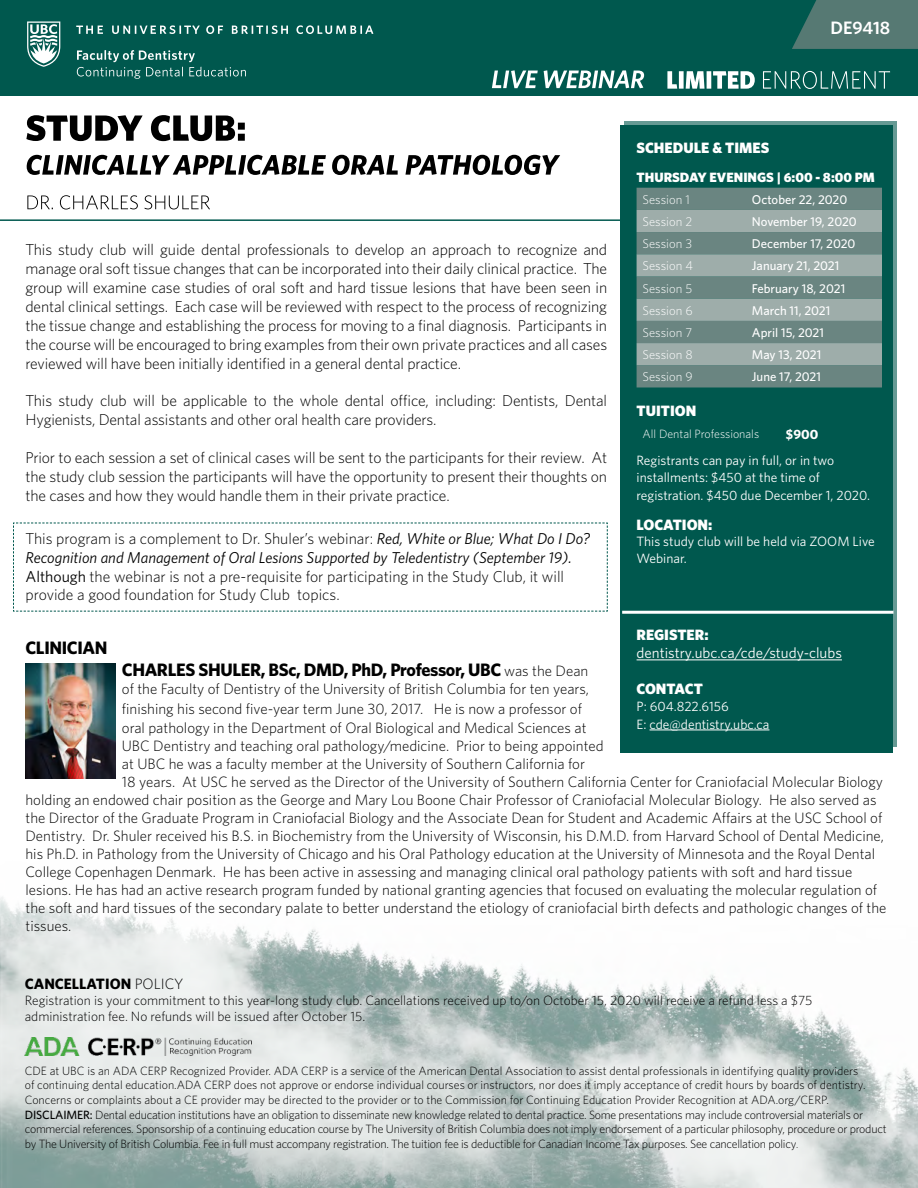
<style>
.page{position:relative;width:918px;height:1188px;background:#fff}
.page>*{position:absolute;margin:0;border:0;box-sizing:border-box;transform-origin:0 0}
.t1{font:700 18px "Whitney";letter-spacing:-.02em;color:#000}
.t2{font:600 18px "Whitney";color:#fff}
.t3{font:300 15.75px/18.9px "Whitney";letter-spacing:-.01em;color:#000;text-align:justify}
.t4{font:300 15px/19.5px "Whitney";color:#000}
.t5{font:900 15px "Whitney";color:#fff}
.t6{font:15px "Whitney";color:#fff}
.t7{font:700 15px "Whitney";color:#000}
.t8{font:300 13.5px/16.2px "Whitney";color:#000}
.t9{font:13.5px/16.2px "Whitney";color:#fff}
.t10{font:900 13.5px "Whitney";color:#fff}
.t11{font:700 13.5px "Whitney";color:#fff}
.t12{font:500 12.75px "Whitney";color:#fff}
.t13{font:300 12.75px "Whitney";color:#fff}
.t14{font:300 12px/14.5px "Whitney";letter-spacing:-.02em;color:#000}
.t15{font:300 12px "Whitney";color:#fff}
.s1{font-weight:400;font-style:italic}
.s2{font-weight:400}
.s3{font-weight:300;font-size:15px}
.s4{font-weight:300}
.s5{font-weight:500}
.s6{font-size:10.5px}
</style>
<div class="page">
<hr style="left:0;top:219px;width:640px;height:2px;background:#00584e">
<img style="left:0;top:897px;width:918px;height:291px">
<div style="left:0;top:0;width:918px;height:96px;background:#00584e"></div>
<svg style="left:27px;top:22px;width:33px;height:45px"></svg>
<svg style="left:76px;top:25px;width:297px;height:9px"></svg>
<svg style="left:77px;top:50px;width:169px;height:29px"></svg>
<svg style="left:667px;top:71px;width:223px;height:18px"></svg>
<svg style="left:792px;top:0;width:126px;height:49px;background:#4d756f"></svg>
<img style="left:26px;top:664px;width:89px;height:114px">
<img style="left:25px;top:1037px;width:226px;height:19px">
<svg style="left:27px;top:155px;width:533px;height:20px"></svg>
<svg style="left:26px;top:115px;width:219px;height:26px"></svg>
<svg style="left:27px;top:195px;width:183px;height:15px"></svg>
<div style="left:625px;top:121px;width:272px;height:626px;background:#669a94"></div>
<div style="left:621px;top:125px;width:272px;height:628px;background:#00584e"></div>
<hr style="left:637px;top:660px;width:205px;height:1px;background:#fff">
<hr style="left:650px;top:730px;width:119px;height:1px;background:#fff">
<div style="left:637px;top:188px;width:245px;height:199px;background:#6a8581"></div>
<svg style="left:637px;top:210px;width:245px;height:155px;background:#879b98"></svg>
<hr style="left:622px;top:611px;width:271px;height:3px;background:#fff">
<svg style="left:13px;top:522px;width:595px;height:90px"></svg>
<svg style="left:492px;top:70px;width:152px;height:18px"></svg>
<p class="t2" style="left:831px;top:15px;width:61px">DE9418</p>
<p class="t5" style="left:637px;top:138px;width:134px">SCHEDULE &amp; TIMES</p>
<p class="t10" style="left:637px;top:168px;width:240px">THURSDAY EVENINGS | 6:00 - 8:00 PM</p>
<p class="t13" style="left:643px;top:191px;width:49px">Session 1</p>
<p class="t12" style="left:752px;top:191px;width:97px">October 22, 2020</p>
<p class="t13" style="left:643px;top:213px;width:51px">Session 2</p>
<p class="t12" style="left:752px;top:213px;width:106px">November 19, 2020</p>
<p class="t13" style="left:643px;top:235px;width:51px">Session 3</p>
<p class="t12" style="left:752px;top:235px;width:105px">December 17, 2020</p>
<p class="t13" style="left:643px;top:258px;width:52px">Session 4</p>
<p class="t12" style="left:752px;top:258px;width:89px">January 21, 2021</p>
<p class="t13" style="left:643px;top:280px;width:51px">Session 5</p>
<p class="t12" style="left:752px;top:280px;width:95px">February 18, 2021</p>
<p class="t13" style="left:643px;top:302px;width:52px">Session 6</p>
<p class="t12" style="left:752px;top:302px;width:80px">March 11, 2021</p>
<p class="t13" style="left:643px;top:324px;width:51px">Session 7</p>
<p class="t12" style="left:752px;top:324px;width:74px">April 15, 2021</p>
<p class="t13" style="left:643px;top:346px;width:52px">Session 8</p>
<p class="t12" style="left:752px;top:346px;width:71px">May 13, 2021</p>
<p class="t13" style="left:643px;top:369px;width:52px">Session 9</p>
<p class="t12" style="left:752px;top:369px;width:71px">June 17, 2021</p>
<p class="t5" style="left:637px;top:401px;width:61px">TUITION</p>
<p class="t15" style="left:643px;top:425px;width:118px">All Dental Professionals</p>
<p class="t11" style="left:786px;top:425px;width:34px">$900</p>
<p class="t9" style="left:637px;top:452px;width:199px">Registrants can pay in full, or in two installments: $450 at the time of</p>
<p class="t9" style="left:637px;top:487px;width:235px">registration. $450 due December 1, 2020.</p>
<p class="t5" style="left:637px;top:515px;width:77px">LOCATION:</p>
<p class="t9" style="left:637px;top:533px;width:240px">This study club will be held via ZOOM Live<br>Webinar.</p>
<p class="t3" style="left:26px;top:240px;width:583px">This study club will guide dental professionals to develop an approach to recognize and manage oral soft tissue changes that can be incorporated into their daily clinical practice. The group will examine case studies of oral soft and hard tissue lesions that have been seen in dental clinical settings. Each case will be reviewed with respect to the process of recognizing the tissue change and establishing the process for moving to a final diagnosis. Participants in the course will be encouraged to bring examples from their own private practices and all cases reviewed will have been initially identified in a general dental practice.</p>
<p class="t3" style="left:26px;top:391px;width:583px">This study club will be applicable to the whole dental office, including: Dentists, Dental<br>Hygienists, Dental assistants and other oral health care providers.</p>
<p class="t3" style="left:26px;top:448px;width:583px">Prior to each session a set of clinical cases will be sent to the participants for their review. At the study club session the participants will have the opportunity to present their thoughts on the cases and how they would handle them in their private practice.</p>
<p class="t3" style="left:26px;top:528px;width:566px;text-align:left">This program is a complement to Dr. Shuler’s webinar: <span class="s1">Red, White or Blue; What Do I Do?<br>Recognition and Management of Oral Lesions Supported by Teledentistry (September 19).<br></span><span class="s2">Although</span> the webinar is not a pre-requisite for participating in the Study Club, it will provide a good foundation for Study Club topics.</p>
<p class="t1" style="left:26px;top:636px;width:84px">CLINICIAN</p>
<p class="t1" style="left:122px;top:658px;width:468px">CHARLES SHULER, BSc, DMD, PhD, Professor, UBC <span class="s3">was the Dean</span></p>
<p class="t4" style="left:122px;top:679px;width:469px">of the Faculty of Dentistry of the University of British Columbia for ten years, finishing his second five-year term June 30, 2017. He is now a professor of oral pathology in the Department of Oral Biological and Medical Sciences at</p>
<p class="t4" style="left:122px;top:736px;width:483px">UBC Dentistry and teaching oral pathology/medicine. Prior to being appointed</p>
<p class="t4" style="left:122px;top:754px;width:465px">at UBC he was a faculty member at the University of Southern California for</p>
<p class="t4" style="left:122px;top:772px;width:763px">18 years. At USC he served as the Director of the University of Southern California Center for Craniofacial Molecular Biology</p>
<p class="t4" style="left:25px;top:790px;width:853px">holding an endowed chair position as the George and Mary Lou Boone Chair Professor of Craniofacial Molecular Biology. He also served as</p>
<p class="t4" style="left:25px;top:808px;width:858px">the Director of the Graduate Program in Craniofacial Biology and the Associate Dean for Student and Academic Affairs at the USC School of</p>
<p class="t4" style="left:25px;top:826px;width:860px">Dentistry. Dr. Shuler received his B.S. in Biochemistry from the University of Wisconsin, his D.M.D. from Harvard School of Dental Medicine,</p>
<p class="t4" style="left:25px;top:844px;width:851px">his Ph.D. in Pathology from the University of Chicago and his Oral Pathology education at the University of Minnesota and the Royal Dental</p>
<p class="t4" style="left:25px;top:862px;width:828px">College Copenhagen Denmark. He has been active in assessing and managing clinical oral pathology patients with soft and hard tissue</p>
<p class="t4" style="left:25px;top:880px;width:853px">lesions. He has had an active research program funded by national granting agencies that focused on evaluating the molecular regulation of</p>
<p class="t4" style="left:25px;top:898px;width:863px">the soft and hard tissues of the secondary palate to better understand the etiology of craniofacial birth defects and pathologic changes of the</p>
<p class="t4" style="left:25px;top:916px;width:47px">tissues.</p>
<p class="t5" style="left:637px;top:625px;width:74px">REGISTER:</p>
<p class="t6" style="left:637px;top:643px;width:207px">dentistry.ubc.ca/cde/study-clubs</p>
<p class="t5" style="left:637px;top:679px;width:68px">CONTACT</p>
<p class="t9" style="left:637px;top:697px;width:134px;line-height:18px">P: 604.822.6156<br>E: cde@dentistry.ubc.ca</p>
<p class="t7" style="left:25px;top:974px;width:160px">CANCELLATION <span class="s4">POLICY</span></p>
<p class="t8" style="left:25px;top:992px;width:789px">Registration is your commitment to this year-long study club. Cancellations received up to/on October 15, 2020 will receive a refund less a $75 administration fee. No refunds will be issued after October 15.</p>
<p class="t14" style="left:25px;top:1063px;width:863px">CDE at UBC is an ADA CERP Recognized Provider. ADA CERP is a service of the American Dental Association to assist dental professionals in identifying quality providers<br>of continuing dental education.ADA CERP does not approve or endorse individual courses or instructors, nor does it imply acceptance of credit hours by boards of dentistry.<br>Concerns or complaints about a CE provider may be directed to the provider or to the Commission for Continuing Education Provider Recognition at ADA.org/CERP.<br><span class="s5">DISCLAIMER:</span> Dental education institutions have an obligation to disseminate new knowledge related to dental practice. Some presentations may include controversial materials or commercial references. Sponsorship of a continuing education course by The University of British Columbia does not imply endorsement of a particular philosophy, procedure or product by The University of British Columbia. Fee in full must accompany registration. The tuition fee is deductible for Canadian Income Tax purposes. See cancellation policy<span class="s6">.</span></p>
</div>
